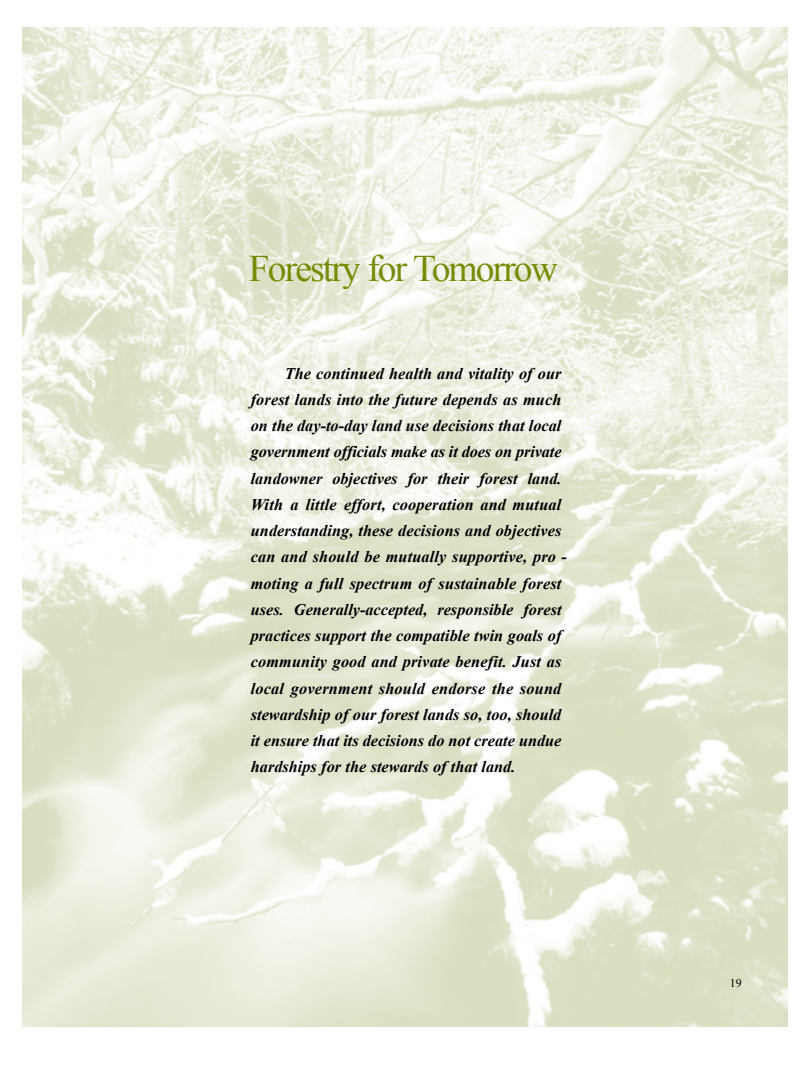
<style>
.page{position:relative;width:810px;height:1080px;background:#fff}
.page>*{position:absolute;margin:0;border:0;box-sizing:border-box;transform-origin:0 0}
.t1{font:37.5px "Times New Roman MS";letter-spacing:-.05em;color:#788a00}
.t2{font:16.25px/26.2px "Times New Roman Bd It MS";letter-spacing:.005em;color:#000}
.t3{font:11.88px "Times New Roman MS";color:#000}
</style>
<div class="page">
<img style="left:23px;top:27px;width:765px;height:1000px">
<h1 class="t1" style="left:249px;top:247px;width:310px">Forestry for To m o rro w</h1>
<p class="t2" style="left:251px;top:360px;width:318px;text-indent:34px">The continued health and vitality of our forest lands into the future depends as much on the day-to-day land use decisions that local government officials make as it does on private landowner objectives for their forest land.<br>With a little effort, cooperation and mutual understanding, these decisions and objectives can and should be mutually supportive, pro - moting a full spectrum of sustainable forest uses. Generally-accepted, responsible forest practices support the compatible twin goals of community good and private benefit. Just as local government should endorse the sound stewardship of our forest lands so, too, should it ensure that its decisions do not create undue hardships for the stewards of that land.</p>
<p class="t3" style="left:730px;top:976px;width:13px">19</p>
</div>
